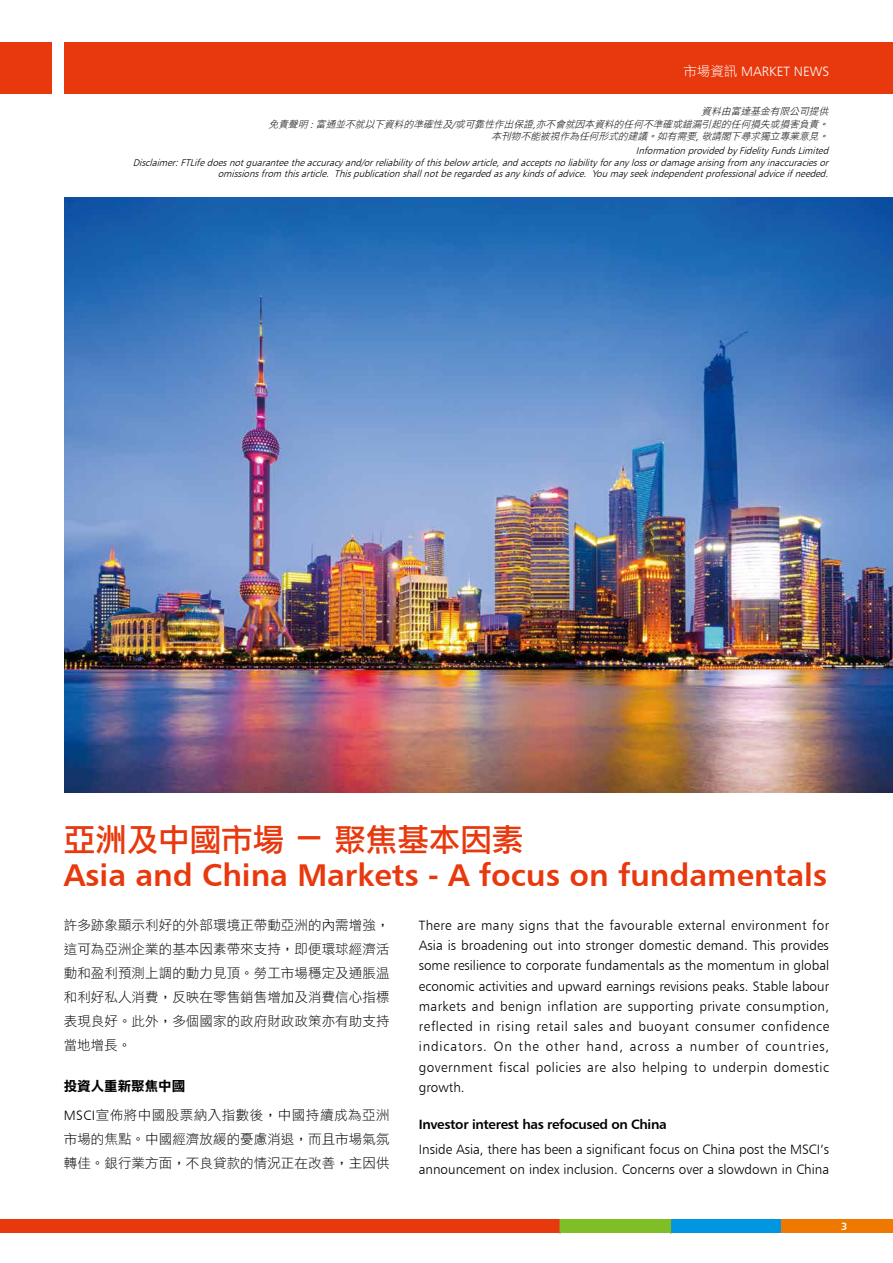
<style>
.page{position:relative;width:893px;height:1263px;background:#fff}
.page>*{position:absolute;margin:0;border:0;box-sizing:border-box;transform-origin:0 0}
.t1{font:31.5px "Humanist 777 BT Bold B";color:#e8380d}
.t2{font:31.5px "DF Li Hei Md HK BF";color:#e8380d}
.t3{font:13.5px/20.2px "Humanist 777 BT Light B";color:#000;text-align:justify}
.t4{font:13.5px/24px "DF Li Hei Lt HK BF";letter-spacing:.005em;color:#000;text-align:justify}
.t5{font:13.5px "Humanist 777 BT Bold B";letter-spacing:-.025em;color:#000}
.t6{font:13.5px "Humanist 777 BT Light B";color:#fff}
.t7{font:13.5px "DF Li Hei Bd HK BF";color:#000}
.t8{font:10.5px "Humanist 777 BT Bold B";color:#fff}
.t9{font:italic 9.75px/12.6px "Humanist 777 BT Light B";color:#000;text-align:right}
.t10{font:italic 9.75px/12.3px "DF Li Hei Lt HK BF";color:#000;text-align:right}
.s1{font-family:"DF Li Hei Lt HK BF"}
.s2{font-family:"Humanist 777 BT Light B"}
</style>
<div class="page">
<div style="left:0;top:43px;width:51px;height:51px;background:#e8380d"></div>
<div style="left:64px;top:43px;width:829px;height:51px;background:#e8380d"></div>
<div style="left:0;top:1219px;width:893px;height:14px;background:#e8380d"></div>
<div style="left:671px;top:1219px;width:111px;height:14px;background:#0097e0"></div>
<div style="left:560px;top:1219px;width:111px;height:14px;background:#7fbe26"></div>
<div style="left:782px;top:1219px;width:111px;height:14px;background:#ee7800"></div>
<img style="left:64px;top:198px;width:829px;height:594px">
<p class="t6" style="left:683px;top:63px;width:147px"><span class="s1">市場資訊</span> MARKET NEWS</p>
<p class="t10" style="left:269px;top:106px;width:564px">資料由富達基金有限公司提供<br>免責聲明 <span class="s2">:</span>富通並不就以下資料的準確性及<span class="s2">/</span>或可靠性作出保證<span class="s2">,</span>亦不會就因本資料的任何不準確或錯漏引起的任何損失或損害負責。本刊物不能被視作為任何形式的建議。如有需要<span class="s2">,</span>敬請閣下尋求獨立專業意見。</p>
<p class="t9" style="left:133px;top:144px;width:700px">InformationprovidedbyFidelityFundsLimited<br>Disclaimer:FTLifedoesnotguaranteetheaccuracyand/orreliabilityofthisbelow article,andacceptsnoliabilityforanylossordamagearisingfrom anyinaccuraciesor</p>
<p class="t9" style="left:218px;top:167px;width:615px">omissionsfrom thisarticle. Thispublicationshallnotberegardedasanykindsofadvice. Youmayseekindependentprofessionaladviceifneeded.</p>
<h1 class="t2" style="left:64px;top:824px;width:461px">亞洲及中國市場－聚焦基本因素</h1>
<h1 class="t1" style="left:64px;top:855px;width:765px">Asia and China Markets - A focus on fundamentals</h1>
<p class="t4" style="left:64px;top:914px;width:327px">許多跡象顯示利好的外部環境正帶動亞洲的內需增強，這可為亞洲企業的基本因素帶來支持，即便環球經濟活動和盈利預測上調的動力見頂。勞工市場穩定及通脹溫和利好私人消費，反映在零售銷售增加及消費信心指標表現良好。此外，多個國家的政府財政政策亦有助支持當地增長。</p>
<p class="t7" style="left:64px;top:1079px;width:123px">投資人重新聚焦中國</p>
<p class="t4" style="left:64px;top:1103px;width:327px"><span class="s2">MSCI</span>宣佈將中國股票納入指數後，中國持續成為亞洲市場的焦點。中國經濟放緩的憂慮消退，而且市場氣氛轉佳。銀行業方面，不良貸款的情況正在改善，主因供</p>
<p class="t3" style="left:419px;top:915px;width:412px">There are many signs that the favourable external environment for Asia is broadening out into stronger domestic demand. This provides some resilience to corporate fundamentals as the momentum in global economic activities and upward earnings revisions peaks. Stable labour markets and benign inflation are supporting private consumption, reflected in rising retail sales and buoyant consumer confidence indicators. On the other hand, across a number of countries, government fiscal policies are also helping to underpin domestic growth.</p>
<p class="t5" style="left:419px;top:1116px;width:249px">Investor interest has refocused on China</p>
<p class="t3" style="left:419px;top:1138px;width:412px">Inside Asia, there has been a significant focus on China post the MSCI’s announcement on index inclusion. Concerns over a slowdown in China</p>
<p class="t8" style="left:841px;top:1220px;width:8px">3</p>
</div>
